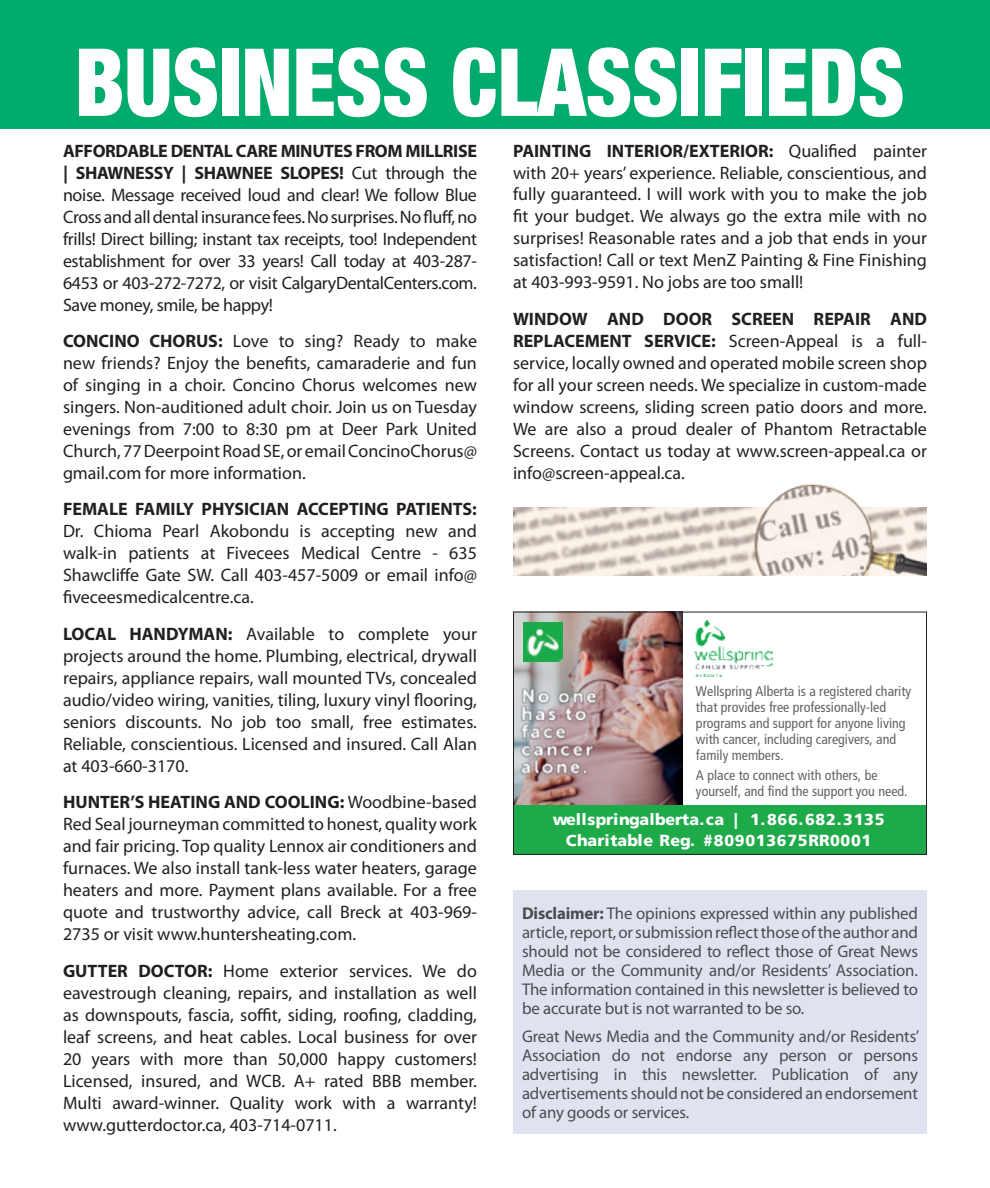
<style>
.page{position:relative;width:990px;height:1188px;background:#fff}
.page>*{position:absolute;margin:0;border:0;box-sizing:border-box;transform-origin:0 0}
.t1{font:900 condensed 94px "Helvetica Neue LT Std";color:#fff;scale:.92 1}
.t2{font:18px/22px "Myriad Pro";color:#231f20;text-align:justify}
.t3{font:700 18px "Myriad Pro";color:#231f20}
.t4{font:17px/19px "Myriad Pro";letter-spacing:-.01em;color:#4b4c4d;text-align:justify}
.t5{font:900 16px/21.6px "Frutiger LT";letter-spacing:.035em;color:#fff;text-align:center}
.t6{font:condensed 14px/16px "Frutiger";color:#636366}
.s1{font-weight:700}
</style>
<div class="page">
<div style="left:0;top:0;width:990px;height:129px;background:#00ab6b"></div>
<img style="left:513px;top:508px;width:235px;height:68px">
<img style="left:748px;top:484px;width:179px;height:92px">
<div style="left:513px;top:891px;width:414px;height:243px;background:#e0e2f0"></div>
<img style="left:515px;top:614px;width:167px;height:191px">
<div style="left:513px;top:805px;width:414px;height:50px;background:#1eaa49"></div>
<img style="left:523px;top:623px;width:40px;height:39px">
<img style="left:695px;top:621px;width:78px;height:55px">
<img style="left:516px;top:681px;width:86px;height:102px">
<div style="left:513px;top:612px;width:414px;height:243px;border:1px solid #231f20"></div>
<h1 class="t1" style="left:75px;top:24px;width:903px">BUSINESS CLASSIFIEDS</h1>
<p class="t2" style="left:63px;top:139px;width:416px"><span class="s1">AFFORDABLE DENTAL CARE MINUTES FROM MILLRISE | SHAWNESSY | SHAWNEE SLOPES!</span> Cut through the noise. Message received loud and clear! We follow Blue Cross and all dental insurance fees. No surprises. No fluff, no frills! Direct billing; instant tax receipts, too! Independent establishment for over 33 years! Call today at 403-287- 6453 or 403-272-7272, or visit CalgaryDentalCenters.com.<br>Save money, smile, be happy!</p>
<p class="t2" style="left:63px;top:330px;width:416px"><span class="s1">CONCINO CHORUS:</span> Love to sing? Ready to make new friends? Enjoy the benefits, camaraderie and fun of singing in a choir. Concino Chorus welcomes new singers. Non-auditioned adult choir. Join us on Tuesday evenings from 7:00 to 8:30 pm at Deer Park United Church, 77 Deerpoint Road SE, or email ConcinoChorus@ gmail.com for more information.</p>
<p class="t3" style="left:63px;top:498px;width:416px">FEMALE FAMILY PHYSICIAN ACCEPTING PATIENTS:</p>
<p class="t2" style="left:63px;top:520px;width:416px">Dr. Chioma Pearl Akobondu is accepting new and walk-in patients at Fivecees Medical Centre - 635<br>Shawcliffe Gate SW. Call 403-457-5009 or email info@ fiveceesmedicalcentre.ca.</p>
<p class="t2" style="left:63px;top:622px;width:416px"><span class="s1">LOCAL HANDYMAN:</span> Available to complete your projects around the home. Plumbing, electrical, drywall repairs, appliance repairs, wall mounted TVs, concealed audio/video wiring, vanities, tiling, luxury vinyl flooring, seniors discounts. No job too small, free estimates.<br>Reliable, conscientious. Licensed and insured. Call Alan at 403-660-3170.</p>
<p class="t2" style="left:63px;top:791px;width:416px"><span class="s1">HUNTER’S HEATING AND COOLING:</span> Woodbine-based Red Seal journeyman committed to honest, quality work and fair pricing. Top quality Lennox air conditioners and furnaces. We also install tank-less water heaters, garage heaters and more. Payment plans available. For a free quote and trustworthy advice, call Breck at 403-969- 2735 or visit www.huntersheating.com.</p>
<p class="t2" style="left:63px;top:959px;width:416px"><span class="s1">GUTTER DOCTOR:</span> Home exterior services. We do eavestrough cleaning, repairs, and installation as well as downspouts, fascia, soffit, siding, roofing, cladding, leaf screens, and heat cables. Local business for over 20 years with more than 50,000 happy customers!<br>Licensed, insured, and WCB. A+ rated BBB member.<br>Multi award-winner. Quality work with a warranty! www.gutterdoctor.ca, 403-714-0711.</p>
<p class="t2" style="left:513px;top:139px;width:416px"><span class="s1">PAINTING INTERIOR/EXTERIOR:</span> Qualified painter with 20+ years’ experience. Reliable, conscientious, and fully guaranteed. I will work with you to make the job fit your budget. We always go the extra mile with no surprises! Reasonable rates and a job that ends in your satisfaction! Call or text MenZ Painting &amp; Fine Finishing at 403-993-9591. No jobs are too small!</p>
<p class="t2" style="left:513px;top:308px;width:416px"><span class="s1">WINDOW AND DOOR SCREEN REPAIR AND REPLACEMENT SERVICE:</span> Screen-Appeal is a full&shy;service, locally owned and operated mobile screen shop for all your screen needs. We specialize in custom-made window screens, sliding screen patio doors and more.<br>We are also a proud dealer of Phantom Retractable Screens. Contact us today at www.screen-appeal.ca or info@screen-appeal.ca.</p>
<p class="t6" style="left:696px;top:683px;width:217px">Wellspring Alberta is a registered charity that provides free professionally-led programs and support for anyone living with cancer, including caregivers, and family members.</p>
<p class="t6" style="left:696px;top:767px;width:213px">A place to connect with others, be yourself, and find the support you need.</p>
<p class="t5" style="left:553px;top:808px;width:333px">wellspringalberta.ca | 1.866.682.3135<br>Charitable Reg. #809013675RR0001</p>
<p class="t4" style="left:522px;top:904px;width:398px"><span class="s1">Disclaimer:</span> The opinions expressed within any published article, report, or submission reflect those of the author and should not be considered to reflect those of Great News Media or the Community and/or Residents’ Association.<br>The information contained in this newsletter is believed to be accurate but is not warranted to be so.</p>
<p class="t4" style="left:522px;top:1027px;width:399px">Great News Media and the Community and/or Residents’ Association do not endorse any person or persons advertising in this newsletter. Publication of any advertisements should not be considered an endorsement of any goods or services.</p>
</div>
